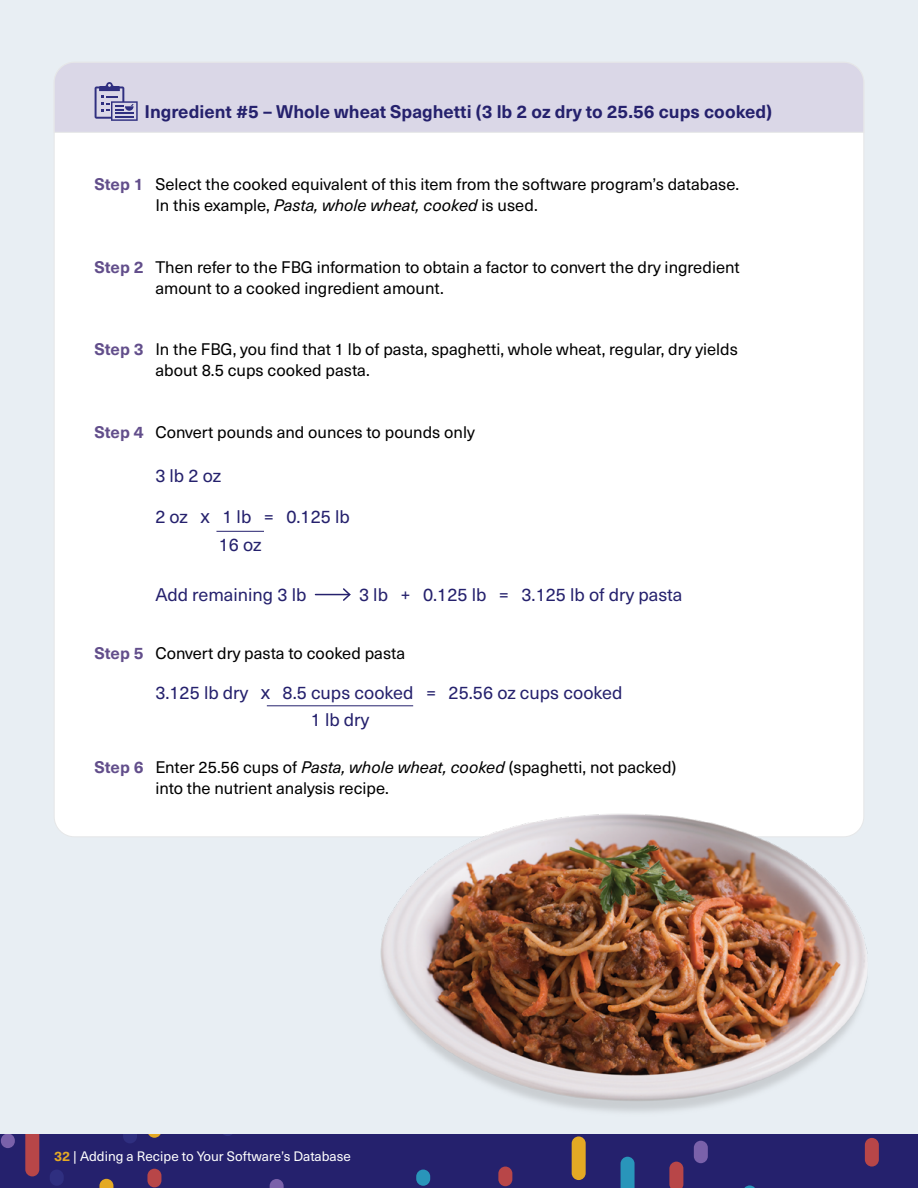
<style>
.page{position:relative;width:918px;height:1188px;background:#fff}
.page>*{position:absolute;margin:0;border:0;box-sizing:border-box;transform-origin:0 0}
.t1{font:18px/26.5px "Neue Haas Unica Pro";color:#25216d}
.t2{font:700 18px "Neue Haas Unica Pro";color:#25216d}
.t3{font:16.5px/21px "Neue Haas Unica Pro";color:#000}
.t4{font:700 16.5px "Neue Haas Unica Pro";color:#624e8b}
.t5{font:13.5px "Neue Haas Unica Pro";color:#fff}
.s1{font-style:italic}
.s2{font-weight:700;color:#e5a924}
</style>
<div class="page">
<div style="left:0;top:0;width:918px;height:1134px;background:#e8eef3"></div>
<div style="left:54px;top:62px;width:810px;height:775px;background:#fff;border-radius:20px"></div>
<div style="left:54px;top:62px;width:810px;height:71px;background:#dad7e7"></div>
<svg style="left:95px;top:82px;width:43px;height:39px;background:#9f9dc3"></svg>
<hr style="left:315px;top:594px;width:35px;height:1px;background:#25216d">
<svg style="left:342px;top:588px;width:9px;height:13px"></svg>
<hr style="left:216px;top:531px;width:48px;height:1px;background:#25216d">
<img style="left:361px;top:806px;width:507px;height:306px">
<hr style="left:267px;top:705px;width:146px;height:1px;background:#25216d">
<div style="left:0;top:1134px;width:918px;height:54px;background:#25216d"></div>
<svg style="left:148px;top:1134px;width:13px;height:4px"></svg>
<svg style="left:223px;top:1134px;width:9px;height:2px"></svg>
<svg style="left:25px;top:1134px;width:14px;height:42px"></svg>
<svg style="left:270px;top:1179px;width:14px;height:9px"></svg>
<svg style="left:99px;top:1179px;width:14px;height:9px"></svg>
<div style="left:1px;top:1134px;width:14px;height:14px;background:#7a61aa;border-radius:7px"></div>
<svg style="left:123px;top:1134px;width:14px;height:9px"></svg>
<div style="left:147px;top:1169px;width:14px;height:18px;background:#b84648;border-radius:7px"></div>
<div style="left:50px;top:1170px;width:14px;height:16px;background:#2f2f80;border-radius:7px"></div>
<div style="left:416px;top:1170px;width:14px;height:16px;background:#2995ba;border-radius:7px"></div>
<div style="left:572px;top:1136px;width:14px;height:44px;background:#e4a924;border-radius:7px"></div>
<div style="left:498px;top:1167px;width:14px;height:19px;background:#b84648;border-radius:7px"></div>
<div style="left:865px;top:1138px;width:14px;height:29px;background:#b84648;border-radius:7px"></div>
<svg style="left:669px;top:1162px;width:14px;height:26px"></svg>
<div style="left:694px;top:1141px;width:14px;height:22px;background:#7a61aa;border-radius:7px"></div>
<svg style="left:621px;top:1157px;width:14px;height:31px"></svg>
<svg style="left:744px;top:1185px;width:11px;height:3px"></svg>
<h5 class="t2" style="left:144px;top:100px;width:629px">Ingredient #5 – Whole wheat Spaghetti (3 lb 2 oz dry to 25.56 cups cooked)</h5>
<h6 class="t4" style="left:95px;top:174px;width:51px">Step 1</h6>
<p class="t3" style="left:155px;top:174px;width:585px">Select the cooked equivalent of this item from the software program’s database.<br>In this example, <span class="s1">Pasta, whole wheat, cooked</span> is used.</p>
<h6 class="t4" style="left:95px;top:257px;width:51px">Step 2</h6>
<p class="t3" style="left:155px;top:257px;width:586px">Then refer to the FBG information to obtain a factor to convert the dry ingredient amount to a cooked ingredient amount.</p>
<h6 class="t4" style="left:95px;top:339px;width:51px">Step 3</h6>
<p class="t3" style="left:155px;top:339px;width:584px">In the FBG, you find that 1 lb of pasta, spaghetti, whole wheat, regular, dry yields about 8.5 cups cooked pasta.</p>
<h6 class="t4" style="left:95px;top:422px;width:51px">Step 4</h6>
<p class="t3" style="left:155px;top:422px;width:321px">Convert pounds and ounces to pounds only</p>
<p class="t1" style="left:155px;top:463px;width:67px">3 lb 2 oz</p>
<p class="t1" style="left:155px;top:504px;width:196px">2 oz X 1 lb = 0.125 lb</p>
<p class="t1" style="left:219px;top:532px;width:44px">16 oz</p>
<p class="t1" style="left:155px;top:581px;width:153px">Add remaining 3 lb</p>
<p class="t1" style="left:359px;top:581px;width:325px">3 lb + 0.125 lb = 3.125 lb of dry pasta</p>
<h6 class="t4" style="left:95px;top:643px;width:51px">Step 5</h6>
<p class="t3" style="left:155px;top:643px;width:251px">Convert dry pasta to cooked pasta</p>
<p class="t1" style="left:311px;top:680px;width:313px;text-indent:-155px">3.125 lb dry X 8.5 cups cooked = 25.56 oz cups cooked<br>1 lb dry</p>
<h6 class="t4" style="left:95px;top:757px;width:51px">Step 6</h6>
<p class="t3" style="left:155px;top:757px;width:523px">Enter 25.56 cups of <span class="s1">Pasta, whole wheat, cooked</span> (spaghetti, not packed) into the nutrient analysis recipe.</p>
<p class="t5" style="left:54px;top:1148px;width:298px"><span class="s2">32</span> | Adding a Recipe to Your Software’s Database</p>
</div>
